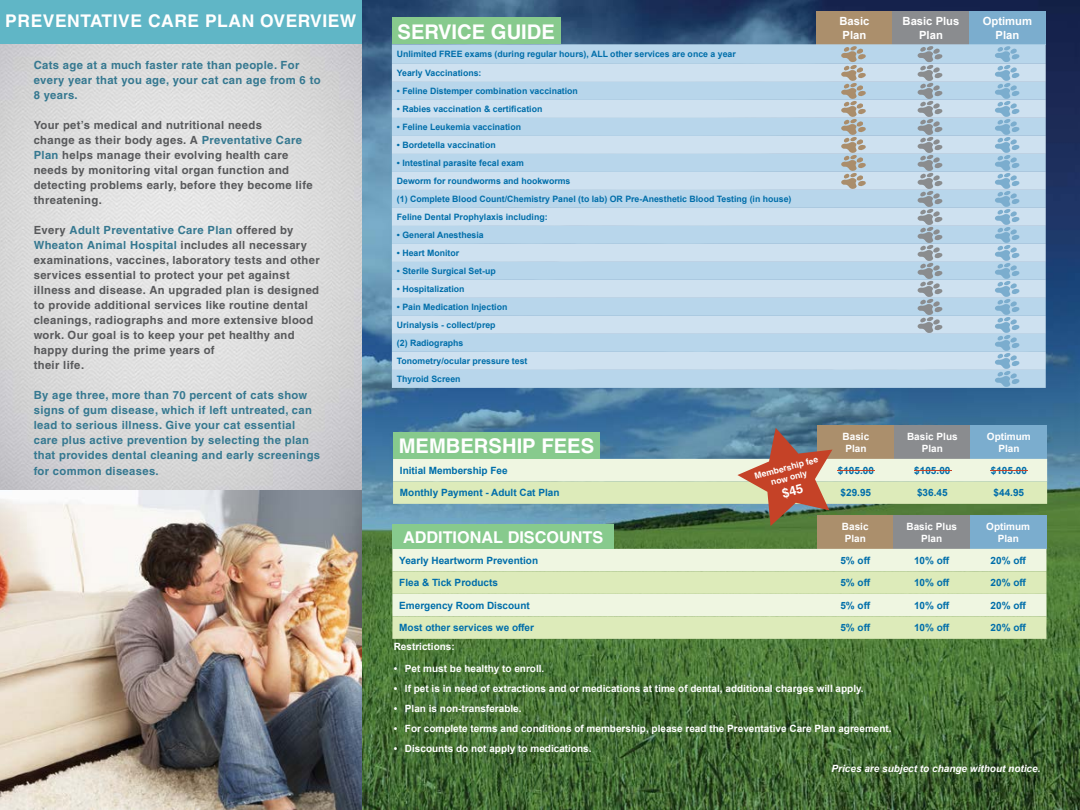
<style>
.page{position:relative;width:1080px;height:810px;background:#fff}
.page>*{position:absolute;margin:0;border:0;box-sizing:border-box;transform-origin:0 0}
.t1{font:700 20.25px "Helvetica";color:#fff}
.t2{font:700 17.5px "Helvetica";letter-spacing:.03em;color:#fff}
.t3{font:700 16.25px "Helvetica";color:#fff}
.t4{font:700 11.25px/15px "Helvetica";letter-spacing:.03em;color:#58595b}
.t5{font:700 11.25px/15px "Helvetica";letter-spacing:.03em;color:#357890}
.t6{font:700 11.25px/13.5px "Arial";color:#fff}
.t7{font:700 10px/12px "Arial";color:#fff;text-align:center}
.t8{font:700 10px "Arial";color:#006eaa}
.t9{font:italic 700 10px "Arial";color:#fff}
.t10{font:700 8.75px/18px "Arial";color:#006eaa}
.t11{font:700 8.62px/10.4px "Helvetica";color:#fff;text-align:center}
.s1{color:#357890}
</style>
<div class="page">
<img style="left:0;top:0;width:1080px;height:810px">
<img style="left:0;top:490px;width:362px;height:320px">
<div style="left:0;top:0;width:362px;height:44px;background:#60b6c6"></div>
<div style="left:816px;top:11px;width:77px;height:34px;background:#ab8f6c"></div>
<div style="left:893px;top:11px;width:76px;height:34px;background:#8a8c8f"></div>
<div style="left:969px;top:11px;width:77px;height:34px;background:#7badce"></div>
<div style="left:392px;top:17px;width:169px;height:27px;background:#87ca8d"></div>
<div style="left:392px;top:44px;width:654px;height:344px;background:#b8d6eb"></div>
<svg style="left:392px;top:64px;width:654px;height:306px;background:#c2dbed"></svg>
<svg style="left:840px;top:46px;width:26px;height:144px;background:#b7b8b4"></svg>
<svg style="left:917px;top:45px;width:26px;height:289px;background:#a9b7c2"></svg>
<svg style="left:994px;top:46px;width:26px;height:342px;background:#a2c6df"></svg>
<div style="left:817px;top:515px;width:76px;height:34px;background:#ab8f6c"></div>
<div style="left:893px;top:515px;width:77px;height:34px;background:#8a8c8f"></div>
<div style="left:970px;top:515px;width:77px;height:34px;background:#7badce"></div>
<div style="left:392px;top:549px;width:655px;height:22px;background:#eff6e1"></div>
<svg style="left:392px;top:571px;width:655px;height:68px;background:#e1edc5"></svg>
<div style="left:818px;top:425px;width:76px;height:34px;background:#ab8f6c"></div>
<div style="left:894px;top:425px;width:77px;height:34px;background:#8a8c8f"></div>
<div style="left:971px;top:425px;width:76px;height:34px;background:#7badce"></div>
<div style="left:392px;top:525px;width:222px;height:24px;background:#87ca8d"></div>
<svg style="left:393px;top:428px;width:654px;height:98px"></svg>
<h2 class="t2" style="left:5px;top:10px;width:353px">PREVENTATIVE CARE PLAN OVERVIEW</h2>
<p class="t6" style="left:839px;top:15px;width:32px">Basic<br>Plan</p>
<p class="t6" style="left:903px;top:15px;width:58px;text-align:center">Basic Plus<br>Plan</p>
<p class="t6" style="left:983px;top:15px;width:51px">Optimum</p>
<h1 class="t1" style="left:398px;top:19px;width:159px">SERVICE GUIDE</h1>
<p class="t6" style="left:996px;top:28px;width:25px">Plan</p>
<p class="t10" style="left:397px;top:45px;width:340px;line-height:18.8px">Unlimited FREE exams (during regular hours), ALL other services are once a year<br>Yearly Vaccinations:</p>
<p class="t10" style="left:397px;top:82px;width:183px">• Feline Distemper combination vaccination</p>
<p class="t10" style="left:397px;top:100px;width:147px">• Rabies vaccination &amp; certification</p>
<p class="t10" style="left:397px;top:118px;width:126px">• Feline Leukemia vaccination</p>
<p class="t10" style="left:397px;top:136px;width:100px">• Bordetella vaccination</p>
<p class="t10" style="left:397px;top:154px;width:396px">• Intestinal parasite fecal exam<br>Deworm for roundworms and hookworms<br>(1) Complete Blood Count/Chemistry Panel (to lab) OR Pre-Anesthetic Blood Testing (in house)<br>Feline Dental Prophylaxis including:</p>
<p class="t10" style="left:397px;top:226px;width:88px">• General Anesthesia</p>
<p class="t10" style="left:397px;top:244px;width:64px">• Heart Monitor</p>
<p class="t10" style="left:397px;top:262px;width:100px">• Sterile Surgical Set-up</p>
<p class="t10" style="left:397px;top:280px;width:69px">• Hospitalization</p>
<p class="t10" style="left:397px;top:298px;width:132px">• Pain Medication Injection<br>Urinalysis - collect/prep<br>(2) Radiographs<br>Tonometry/ocular pressure test<br>Thyroid Screen</p>
<p class="t5" style="left:34px;top:57px;width:288px">Cats age at a much faster rate than people. For every year that you age, your cat can age from 6 to<br>8 years.</p>
<p class="t4" style="left:34px;top:117px;width:280px">Your pet’s medical and nutritional needs<br>change as their body ages. A <span class="s1">Preventative Care Plan</span> helps manage their evolving health care needs by monitoring vital organ function and detecting problems early, before they become life threatening.</p>
<p class="t4" style="left:34px;top:222px;width:288px">Every <span class="s1">Adult Preventative Care Plan</span> offered by <span class="s1">Wheaton Animal Hospital</span> includes all necessary examinations, vaccines, laboratory tests and other services essential to protect your pet against illness and disease. An upgraded plan is designed to provide additional services like routine dental cleanings, radiographs and more extensive blood work. Our goal is to keep your pet healthy and happy during the prime years of<br>their life.</p>
<p class="t5" style="left:34px;top:387px;width:288px">By age three, more than 70 percent of cats show signs of gum disease, which if left untreated, can lead to serious illness. Give your cat essential care plus active prevention by selecting the plan that provides dental cleaning and early screenings</p>
<p class="t5" style="left:34px;top:463px;width:126px">for common diseases.</p>
<p class="t7" style="left:843px;top:430px;width:28px;text-align:left">Basic<br>Plan</p>
<p class="t7" style="left:907px;top:430px;width:52px">Basic Plus<br>Plan</p>
<p class="t7" style="left:987px;top:430px;width:45px">Optimum<br>Plan</p>
<h1 class="t1" style="left:399px;top:434px;width:197px">MEMBERSHIP FEES</h1>
<p class="t11" style="left:753px;top:471px;width:67px;rotate:-15deg">Membership fee now only</p>
<p class="t8" style="left:400px;top:463px;width:109px">Initial Membership Fee</p>
<p class="t8" style="left:838px;top:463px;width:38px">$105.00</p>
<p class="t8" style="left:914px;top:463px;width:38px">$105.00</p>
<p class="t8" style="left:991px;top:463px;width:38px">$105.00</p>
<p class="t8" style="left:400px;top:486px;width:161px">Monthly Payment - Adult Cat Plan</p>
<p class="t8" style="left:841px;top:486px;width:32px">$29.95</p>
<p class="t8" style="left:917px;top:486px;width:32px">$36.45</p>
<p class="t8" style="left:994px;top:486px;width:32px">$44.95</p>
<h3 class="t3" style="left:403px;top:528px;width:202px">ADDITIONAL DISCOUNTS</h3>
<p class="t7" style="left:842px;top:520px;width:28px;text-align:left">Basic<br>Plan</p>
<p class="t7" style="left:906px;top:520px;width:52px">Basic Plus<br>Plan</p>
<p class="t7" style="left:986px;top:520px;width:45px">Optimum<br>Plan</p>
<p class="t8" style="left:399px;top:553px;width:140px">Yearly Heartworm Prevention</p>
<p class="t8" style="left:840px;top:553px;width:32px">5% off</p>
<p class="t8" style="left:914px;top:553px;width:37px">10% off</p>
<p class="t8" style="left:991px;top:553px;width:37px">20% off</p>
<p class="t8" style="left:399px;top:576px;width:100px">Flea &amp; Tick Products</p>
<p class="t8" style="left:840px;top:576px;width:32px">5% off</p>
<p class="t8" style="left:914px;top:576px;width:37px">10% off</p>
<p class="t8" style="left:991px;top:576px;width:37px">20% off</p>
<p class="t8" style="left:399px;top:598px;width:132px">Emergency Room Discount</p>
<p class="t8" style="left:840px;top:598px;width:32px">5% off</p>
<p class="t8" style="left:914px;top:598px;width:37px">10% off</p>
<p class="t8" style="left:991px;top:598px;width:37px">20% off</p>
<p class="t8" style="left:399px;top:621px;width:136px">Most other services we offer</p>
<p class="t8" style="left:840px;top:621px;width:32px">5% off</p>
<p class="t8" style="left:914px;top:621px;width:37px">10% off</p>
<p class="t8" style="left:991px;top:621px;width:37px">20% off</p>
<p class="t7" style="left:394px;top:641px;width:63px">Restrictions:</p>
<p class="t7" style="left:394px;top:663px;width:152px">• Pet must be healthy to enroll.</p>
<p class="t7" style="left:394px;top:683px;width:471px">• If pet is in need of extractions and or medications at time of dental, additional charges will apply.</p>
<p class="t7" style="left:394px;top:703px;width:129px">• Plan is non-transferable.</p>
<p class="t7" style="left:394px;top:723px;width:499px">• For complete terms and conditions of membership, please read the Preventative Care Plan agreement.</p>
<p class="t7" style="left:394px;top:743px;width:199px">• Discounts do not apply to medications.</p>
<p class="t9" style="left:832px;top:762px;width:210px">Prices are subject to change without notice.</p>
</div>
